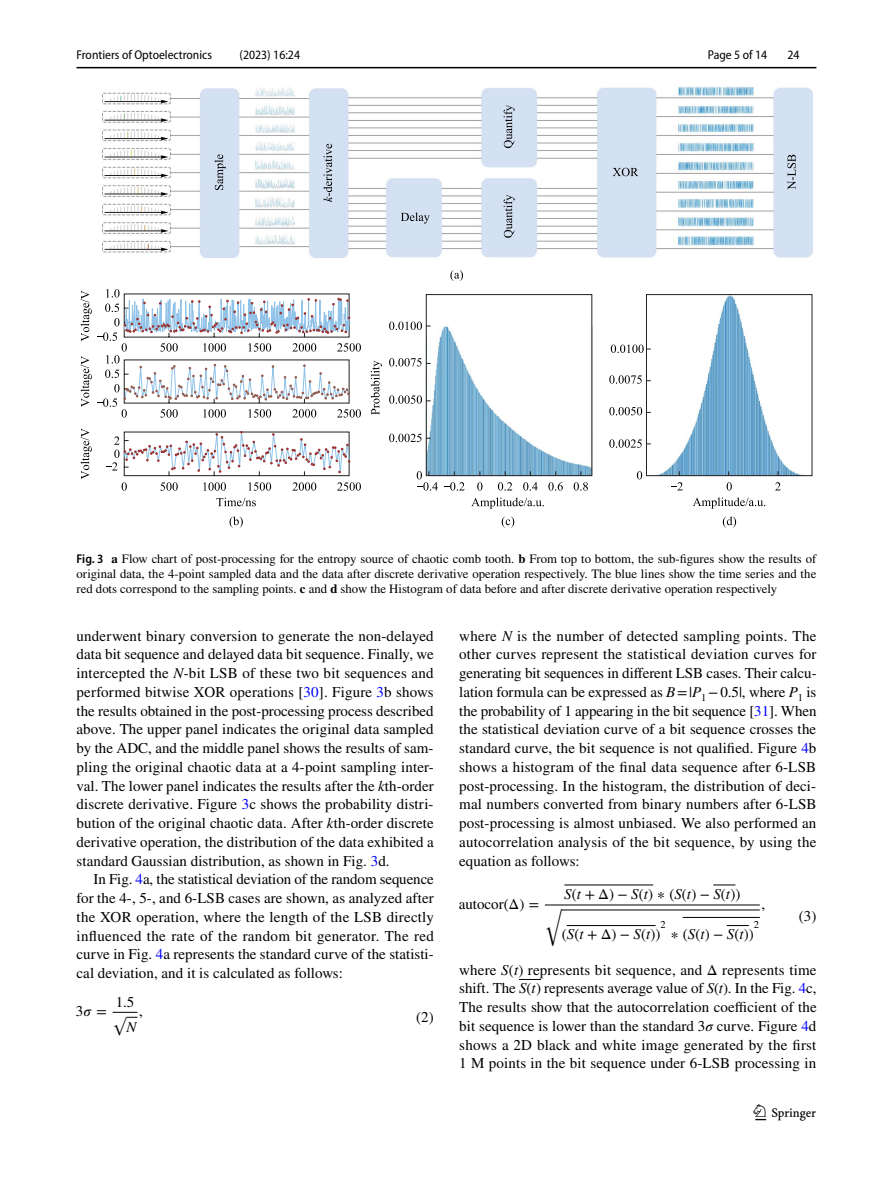
<style>
.page{position:relative;width:893px;height:1187px;background:#fff}
.page>*{position:absolute;margin:0;border:0;box-sizing:border-box;transform-origin:0 0}
.t1{font:22.5px "Springnew Regular 3";color:#000}
.t2{font:15px/18.8px "STIX";letter-spacing:.005em;color:#000;text-align:justify}
.t3{font:15px "STIX Math Regular 2";color:#000}
.t4{font:15px "STIX General Regular 2";color:#000}
.t5{font:15px "STIX General Regular 3";color:#000}
.t6{font:15px "STIX Math Extensions Regular 3";color:#000}
.t7{font:15px "STIX General Italic 3";color:#000}
.t8{font:15px "STIX Math Extensions Regular 2";color:#000}
.t9{font:12.75px/15px "STIX";color:#000;text-align:justify}
.t10{font:semi-condensed 12.75px "Myriad Pro";color:#000}
.t11{font:10.5px "STIX General Regular 2";color:#000}
.s1{font-family:"Myriad Pro";font-weight:600;font-stretch:semi-condensed}
.s2{font-weight:700}
.s3{font-style:italic}
.s4{color:#00f}
.s5{font-family:"STIX Math";font-style:italic}
.s6{font-family:"STIX Math Regular 3"}
.s7{font-family:"STIX Math Regular 2"}
.s8{font-family:"STIX General Italic 2"}
.s9{font-family:"STIX General Italic 4"}
.s10{font-family:"STIX Math Regular 4"}
</style>
<div class="page">
<hr style="left:77px;top:67px;width:739px;height:1px;background:#000">
<svg style="left:113px;top:1011px;width:24px;height:6px"></svg>
<svg style="left:520px;top:978px;width:21px;height:1px"></svg>
<hr style="left:564px;top:884px;width:89px;height:1px;background:#000">
<svg style="left:713px;top:884px;width:22px;height:1px"></svg>
<hr style="left:545px;top:904px;width:215px;height:1px;background:#000">
<hr style="left:562px;top:909px;width:198px;height:1px;background:#000">
<hr style="left:567px;top:925px;width:89px;height:1px;background:#000">
<hr style="left:683px;top:916px;width:77px;height:1px;background:#000">
<svg style="left:727px;top:925px;width:22px;height:1px"></svg>
<img style="left:102px;top:87px;width:710px;height:387px">
<hr style="left:105px;top:101px;width:58px;height:1px;background:#231f20">
<svg style="left:161px;top:100px;width:8px;height:3px"></svg>
<hr style="left:105px;top:120px;width:58px;height:1px;background:#231f20">
<svg style="left:161px;top:118px;width:8px;height:4px"></svg>
<hr style="left:105px;top:138px;width:58px;height:1px;background:#231f20">
<svg style="left:161px;top:137px;width:8px;height:3px"></svg>
<hr style="left:105px;top:157px;width:58px;height:1px;background:#231f20">
<svg style="left:161px;top:155px;width:8px;height:4px"></svg>
<hr style="left:105px;top:175px;width:58px;height:1px;background:#231f20">
<hr style="left:105px;top:194px;width:58px;height:1px;background:#231f20">
<hr style="left:105px;top:212px;width:58px;height:1px;background:#231f20">
<hr style="left:105px;top:230px;width:58px;height:1px;background:#231f20">
<hr style="left:105px;top:249px;width:58px;height:1px;background:#231f20">
<svg style="left:215px;top:154px;width:11px;height:19px"></svg>
<svg style="left:323px;top:144px;width:9px;height:29px"></svg>
<svg style="left:787px;top:155px;width:9px;height:35px"></svg>
<svg style="left:612px;top:168px;width:26px;height:8px"></svg>
<svg style="left:401px;top:212px;width:29px;height:12px"></svg>
<svg style="left:450px;top:270px;width:13px;height:11px"></svg>
<svg style="left:230px;top:516px;width:13px;height:11px"></svg>
<svg style="left:502px;top:516px;width:234px;height:11px"></svg>
<svg style="left:504px;top:195px;width:11px;height:43px"></svg>
<svg style="left:504px;top:105px;width:11px;height:43px"></svg>
<svg style="left:361px;top:325px;width:65px;height:151px"></svg>
<svg style="left:444px;top:482px;width:20px;height:8px"></svg>
<svg style="left:498px;top:482px;width:90px;height:8px"></svg>
<svg style="left:477px;top:482px;width:5px;height:8px"></svg>
<svg style="left:417px;top:471px;width:21px;height:19px"></svg>
<svg style="left:389px;top:433px;width:33px;height:9px"></svg>
<svg style="left:389px;top:395px;width:33px;height:9px"></svg>
<svg style="left:389px;top:358px;width:33px;height:8px"></svg>
<svg style="left:389px;top:321px;width:33px;height:9px"></svg>
<svg style="left:471px;top:497px;width:73px;height:11px"></svg>
<svg style="left:216px;top:497px;width:40px;height:9px"></svg>
<svg style="left:371px;top:360px;width:11px;height:55px"></svg>
<svg style="left:124px;top:173px;width:226px;height:116px"></svg>
<svg style="left:81px;top:289px;width:280px;height:201px"></svg>
<svg style="left:426px;top:294px;width:353px;height:182px"></svg>
<svg style="left:671px;top:482px;width:12px;height:8px"></svg>
<svg style="left:775px;top:482px;width:5px;height:8px"></svg>
<svg style="left:727px;top:482px;width:5px;height:8px"></svg>
<svg style="left:637px;top:471px;width:5px;height:8px"></svg>
<svg style="left:609px;top:439px;width:33px;height:9px"></svg>
<svg style="left:609px;top:407px;width:33px;height:8px"></svg>
<svg style="left:609px;top:375px;width:33px;height:9px"></svg>
<svg style="left:611px;top:344px;width:33px;height:9px"></svg>
<svg style="left:693px;top:497px;width:72px;height:11px"></svg>
<div style="left:646px;top:294px;width:166px;height:182px;border:1px solid #231f20"></div>
<p class="t10" style="left:77px;top:48px;width:137px">Frontiers of Optoelectronics</p>
<p class="t10" style="left:240px;top:48px;width:62px">(2023) 16:24</p>
<p class="t10" style="left:708px;top:48px;width:61px">Page 5 of 14</p>
<p class="t10" style="left:787px;top:48px;width:14px">24</p>
<p class="t9" style="left:77px;top:552px;width:741px"><span class="s1">Fig. 3</span> <span class="s2">a</span> Flow chart of post-processing for the entropy source of chaotic comb tooth. <span class="s2">b</span> From top to bottom, the sub-figures show the results of original data, the 4-point sampled data and the data after discrete derivative operation respectively. The blue lines show the time series and the red dots correspond to the sampling points. <span class="s2">c</span> and <span class="s2">d</span> show the Histogram of data before and after discrete derivative operation respectively</p>
<p class="t2" style="left:77px;top:627px;width:359px">underwent binary conversion to generate the non-delayed data bit sequence and delayed data bit sequence. Finally, we intercepted the <span class="s3">N</span>-bit LSB of these two bit sequences and performed bitwise XOR operations [<span class="s4">30</span>]. Figure <span class="s4">3</span>b shows the results obtained in the post-processing process described above. The upper panel indicates the original data sampled by the ADC, and the middle panel shows the results of sam&shy;pling the original chaotic data at a 4-point sampling inter&shy;val. The lower panel indicates the results after the <span class="s3">k</span>th-order discrete derivative. Figure <span class="s4">3</span>c shows the probability distri&shy;bution of the original chaotic data. After <span class="s3">k</span>th-order discrete derivative operation, the distribution of the data exhibited a standard Gaussian distribution, as shown in Fig. <span class="s4">3</span>d.</p>
<p class="t2" style="left:77px;top:871px;width:359px;text-indent:17px">In Fig. <span class="s4">4</span>a, the statistical deviation of the random sequence for the 4-, 5-, and 6-LSB cases are shown, as analyzed after the XOR operation, where the length of the LSB directly influenced the rate of the random bit generator. The red curve in Fig. <span class="s4">4</span>a represents the standard curve of the statisti&shy;cal deviation, and it is calculated as follows:</p>
<p class="t2" style="left:416px;top:1008px;width:19px">(2)</p>
<p class="t5" style="left:116px;top:997px;width:20px">1.5</p>
<p class="t6" style="left:113px;top:1003px;width:15px">√</p>
<p class="t7" style="left:127px;top:1017px;width:12px">N</p>
<p class="t5" style="left:76px;top:1005px;width:32px">3<span class="s5">𝜎</span> <span class="s6">=</span></p>
<p class="t5" style="left:139px;top:1005px;width:5px">,</p>
<p class="t2" style="left:459px;top:627px;width:359px">where <span class="s3">N</span> is the number of detected sampling points. The other curves represent the statistical deviation curves for generating bit sequences in different LSB cases. Their calcu&shy;lation formula can be expressed as <span class="s3">B</span>=|<span class="s3">P</span><sub>1</sub> −0.5|, where <span class="s3">P</span><sub>1</sub> is the probability of 1 appearing in the bit sequence [<span class="s4">31</span>]. When the statistical deviation curve of a bit sequence crosses the standard curve, the bit sequence is not qualified. Figure <span class="s4">4</span>b shows a histogram of the final data sequence after 6-LSB post-processing. In the histogram, the distribution of deci&shy;mal numbers converted from binary numbers after 6-LSB post-processing is almost unbiased. We also performed an autocorrelation analysis of the bit sequence, by using the equation as follows:</p>
<p class="t4" style="left:459px;top:898px;width:82px">autocor<span class="s7">(Δ) =</span></p>
<p class="t3" style="left:564px;top:888px;width:178px"><span class="s8">S</span>(<span class="s8">t</span> + Δ) − <span class="s8">S</span>(<span class="s8">t</span>) ∗ (<span class="s8">S</span>(<span class="s8">t</span>) − <span class="s8">S</span>(<span class="s8">t</span>))</p>
<p class="t4" style="left:762px;top:898px;width:5px">,</p>
<p class="t8" style="left:545px;top:896px;width:18px">√</p>
<p class="t11" style="left:661px;top:920px;width:7px">2</p>
<p class="t11" style="left:754px;top:920px;width:7px">2</p>
<p class="t3" style="left:562px;top:929px;width:100px">(<span class="s8">S</span>(<span class="s8">t</span> + Δ) − <span class="s8">S</span>(<span class="s8">t</span>))</p>
<p class="t3" style="left:671px;top:929px;width:85px">∗ (<span class="s8">S</span>(<span class="s8">t</span>) − <span class="s8">S</span>(<span class="s8">t</span>))</p>
<p class="t2" style="left:799px;top:907px;width:19px">(3)</p>
<p class="t2" style="left:459px;top:961px;width:359px">where <span class="s3">S</span>(<span class="s3">t</span>) represents bit sequence, and Δ represents time shift. The <span class="s9">S</span><span class="s10">(</span><span class="s9">t</span><span class="s10">)</span> represents average value of <span class="s3">S</span>(<span class="s3">t</span>). In the Fig. <span class="s4">4</span>c, The results show that the autocorrelation coefficient of the bit sequence is lower than the standard 3<span class="s3">σ</span> curve. Figure <span class="s4">4</span>d shows a 2D black and white image generated by the first 1 M points in the bit sequence under 6-LSB processing in</p>
<h1 class="t1" style="left:755px;top:1104px;width:62px">1 3</h1>
</div>
